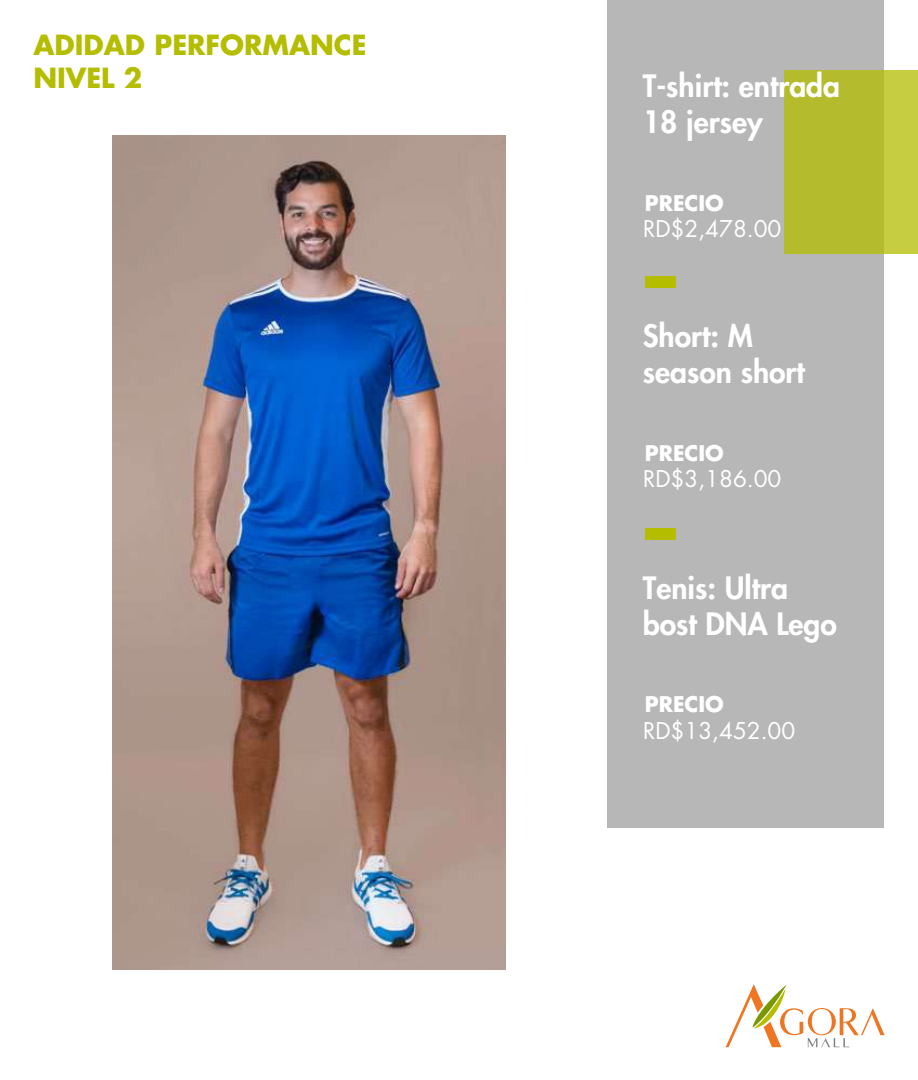
<style>
.page{position:relative;width:918px;height:1080px;background:#fff}
.page>*{position:absolute;margin:0;border:0;box-sizing:border-box;transform-origin:0 0}
.t1{font:800 30px/36px "Futura Std";color:#fff}
.t2{font:700 27px/32.4px "Futura Std";color:#b4bd00}
.t3{font:22.5px "Futura Std";color:#fff}
.t4{font:700 21px "Futura Std";color:#fff}
</style>
<div class="page">
<svg style="left:726px;top:984px;width:159px;height:63px"></svg>
<img style="left:112px;top:136px;width:393px;height:833px">
<div style="left:607px;top:0;width:277px;height:828px;background:#b7b7b7"></div>
<div style="left:784px;top:71px;width:134px;height:183px;background:linear-gradient(to right,#aeb527,#c3ca3d)"></div>
<div style="left:645px;top:277px;width:31px;height:11px;background:#b4bd00"></div>
<div style="left:645px;top:528px;width:31px;height:12px;background:#b4bd00"></div>
<p class="t2" style="left:33px;top:29px;width:335px">ADIDAD PERFORMANCE<br>NIVEL 2</p>
<p class="t1" style="left:643px;top:68px;width:199px">T-shirt: entrada<br>18 jersey</p>
<p class="t4" style="left:645px;top:189px;width:81px">PRECIO</p>
<p class="t3" style="left:643px;top:215px;width:140px">RD$2,478.00</p>
<p class="t1" style="left:643px;top:318px;width:164px">Short: M season short</p>
<p class="t4" style="left:645px;top:439px;width:81px">PRECIO</p>
<p class="t3" style="left:643px;top:465px;width:140px">RD$3,186.00</p>
<p class="t1" style="left:643px;top:570px;width:196px">Tenis: Ultra bost DNA Lego</p>
<p class="t4" style="left:645px;top:690px;width:81px">PRECIO</p>
<p class="t3" style="left:643px;top:716px;width:154px">RD$13,452.00</p>
</div>
